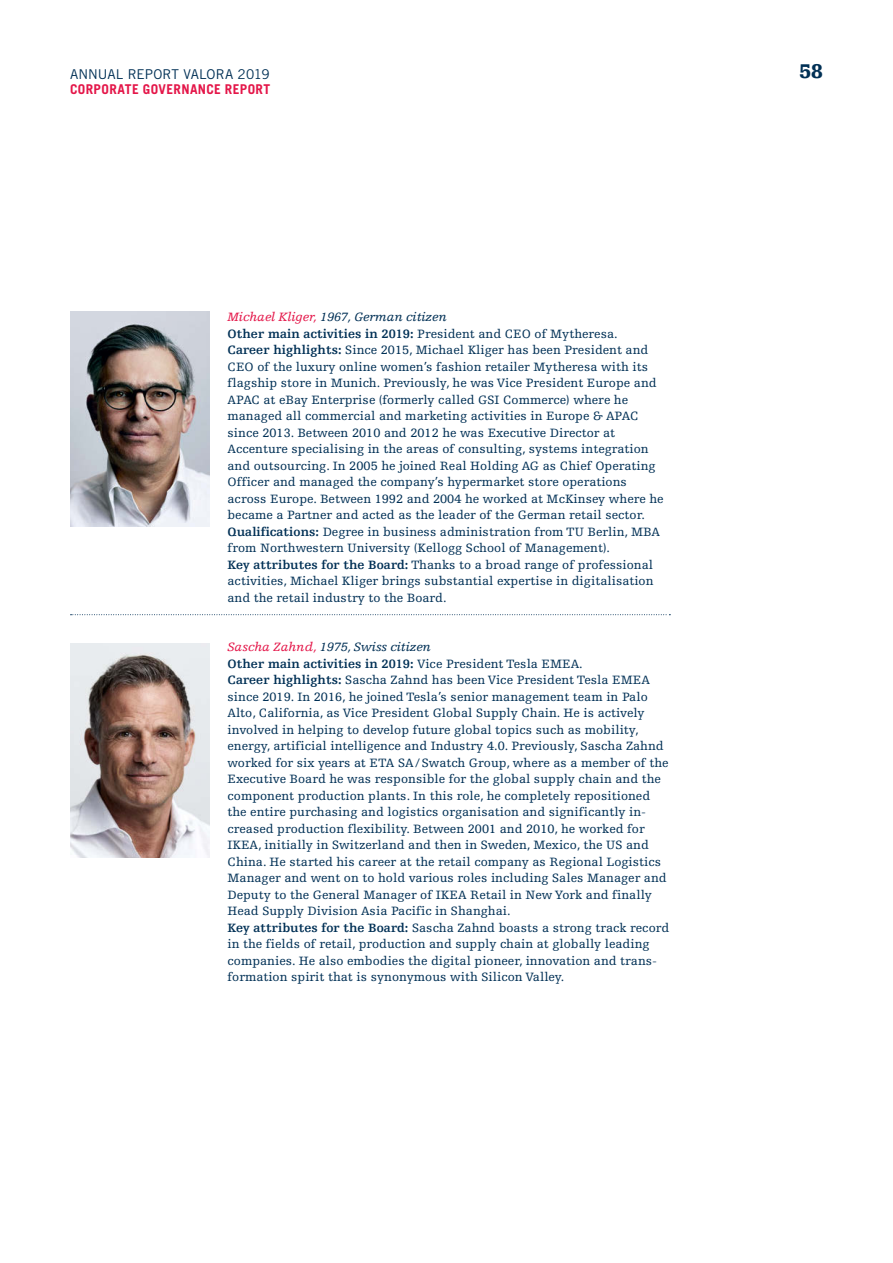
<style>
.page{position:relative;width:893px;height:1263px;background:#fff}
.page>*{position:absolute;margin:0;border:0;box-sizing:border-box;transform-origin:0 0}
.t1{font:900 21px "Egyptienne F";color:#003055}
.t2{font:700 13.5px "Trade Gothic";letter-spacing:.025em;color:#e41649}
.t3{font:13.5px "Trade Gothic";color:#003055}
.t4{font:12.75px/16.5px "Egyptienne F";color:#003055}
.s1{font-style:italic;color:#e41649}
.s2{font-style:italic}
.s3{font-weight:700}
</style>
<div class="page">
<svg style="left:71px;top:614px;width:599px;height:1px"></svg>
<img style="left:70px;top:312px;width:139px;height:214px">
<img style="left:70px;top:643px;width:139px;height:215px">
<p class="t3" style="left:70px;top:66px;width:201px">ANNUAL REPORT VALORA 2019</p>
<h1 class="t1" style="left:799px;top:60px;width:25px">58</h1>
<p class="t2" style="left:70px;top:80px;width:202px">CORPORATE GOVERNANCE REPORT</p>
<p class="t4" style="left:227px;top:309px;width:438px"><span class="s1">Michael Kliger,</span> <span class="s2">1967, German citizen<br></span><span class="s3">Other main activities in 2019:</span> President and CEO of Mytheresa.<br><span class="s3">Career highlights:</span> Since 2015, Michael Kliger has been President and CEO of the luxury online women’s fashion retailer Mytheresa with its flagship store in Munich. Previously, he was Vice President Europe and APAC at eBay Enterprise (formerly called GSI Commerce) where he managed all commercial and marketing activities in Europe &amp; APAC since 2013. Between 2010 and 2012 he was Executive Director at Accenture specialising in the areas of consulting, systems integration and outsourcing. In 2005 he joined Real Holding AG as Chief Operating Officer and managed the company’s hypermarket store operations across Europe. Between 1992 and 2004 he worked at McKinsey where he became a Partner and acted as the leader of the German retail sector.<br><span class="s3">Qualifications:</span> Degree in business administration from TU Berlin, MBA from Northwestern University (Kellogg School of Management).<br><span class="s3">Key attributes for the Board:</span> Thanks to a broad range of professional activities, Michael Kliger brings substantial expertise in digitalisation and the retail industry to the Board.</p>
<p class="t4" style="left:227px;top:639px;width:443px"><span class="s1">Sascha Zahnd,</span> <span class="s2">1975, Swiss citizen<br></span><span class="s3">Other main activities in 2019:</span> Vice President Tesla EMEA.<br><span class="s3">Career highlights:</span> Sascha Zahnd has been Vice President Tesla EMEA since 2019. In 2016, he joined Tesla’s senior management team in Palo Alto, California, as Vice President Global Supply Chain. He is actively involved in helping to develop future global topics such as mobility, energy, artificial intelligence and Industry 4.0. Previously, Sascha Zahnd worked for six years at ETA SA/Swatch Group, where as a member of the Executive Board he was responsible for the global supply chain and the component production plants. In this role, he completely repositioned the entire purchasing and logistics organisation and significantly in&shy;creased production flexibility. Between 2001 and 2010, he worked for IKEA, initially in Switzerland and then in Sweden, Mexico, the US and China. He started his career at the retail company as Regional Logistics Manager and went on to hold various roles including Sales Manager and Deputy to the General Manager of IKEA Retail in New York and finally Head Supply Division Asia Pacific in Shanghai.<br><span class="s3">Key attributes for the Board:</span> Sascha Zahnd boasts a strong track record in the fields of retail, production and supply chain at globally leading companies. He also embodies the digital pioneer, innovation and trans&shy;formation spirit that is synonymous with Silicon Valley.</p>
</div>
